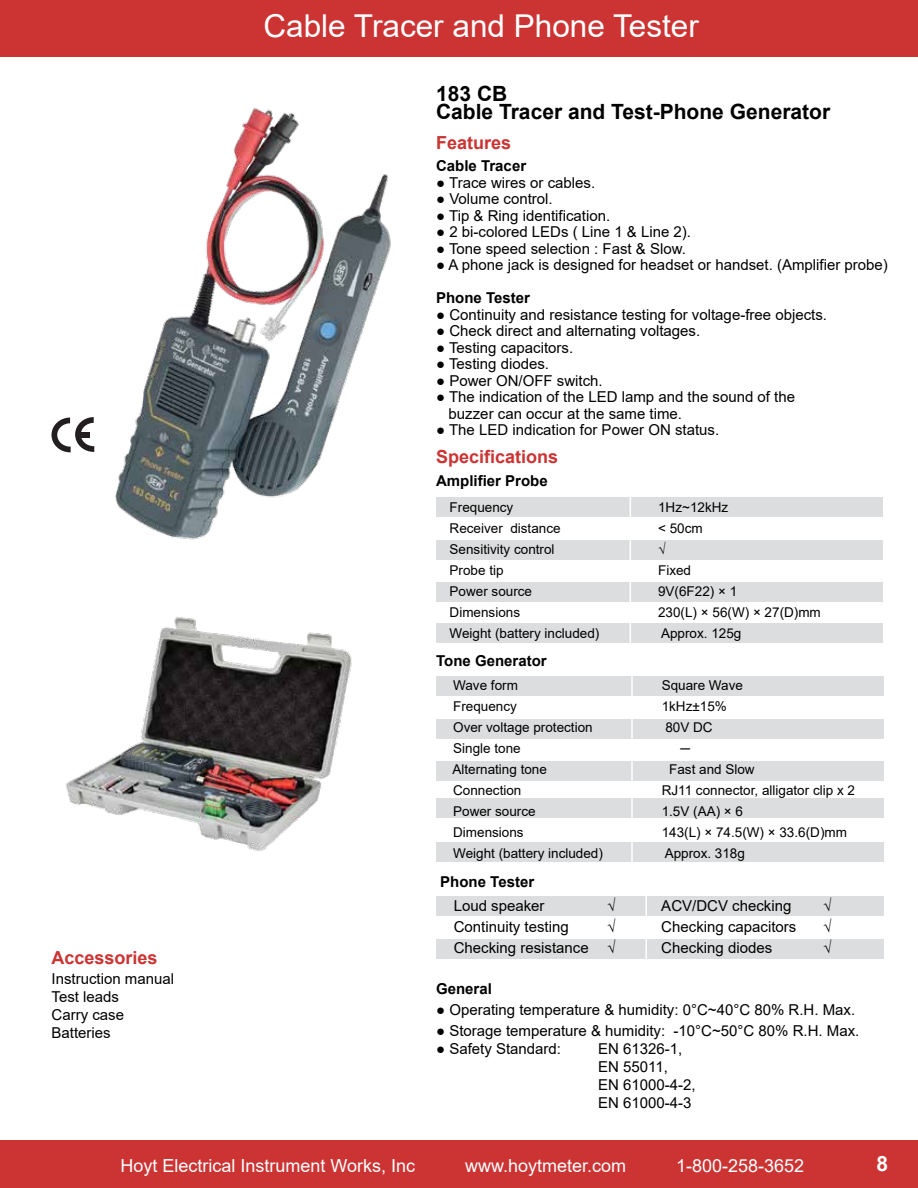
<style>
.page{position:relative;width:918px;height:1188px;background:#fff}
.page>*{position:absolute;margin:0;border:0;box-sizing:border-box;transform-origin:0 0}
.t1{font:31.5px "Arial";color:#fff}
.t2{font:700 21px/18px "Arial";color:#000}
.t3{font:700 21px "Arial";color:#fff}
.t4{font:18px "Arial";color:#fff}
.t5{font:700 18px "Arial";color:#c33}
.t6{font:15px/18px "Arial";color:#000}
.t7{font:700 15px "Arial";color:#000}
.t8{font:13.5px "Arial";color:#000}
</style>
<div class="page">
<img style="left:66px;top:616px;width:286px;height:235px">
<div style="left:436px;top:896px;width:447px;height:20px;background:#dcddde"></div>
<div style="left:436px;top:939px;width:447px;height:20px;background:#dcddde"></div>
<hr style="left:646px;top:887px;width:1px;height:82px;background:#fff">
<div style="left:436px;top:676px;width:448px;height:20px;background:#dcddde"></div>
<div style="left:436px;top:719px;width:448px;height:20px;background:#dcddde"></div>
<div style="left:436px;top:761px;width:448px;height:20px;background:#dcddde"></div>
<div style="left:436px;top:798px;width:448px;height:20px;background:#dcddde"></div>
<div style="left:436px;top:842px;width:448px;height:20px;background:#dcddde"></div>
<hr style="left:631px;top:671px;width:2px;height:194px;background:#fff">
<div style="left:436px;top:497px;width:446px;height:20px;background:#dcddde"></div>
<div style="left:436px;top:540px;width:446px;height:20px;background:#dcddde"></div>
<div style="left:436px;top:582px;width:446px;height:20px;background:#dcddde"></div>
<div style="left:436px;top:623px;width:446px;height:20px;background:#dcddde"></div>
<hr style="left:630px;top:489px;width:1px;height:159px;background:#fff">
<img style="left:114px;top:107px;width:277px;height:433px">
<svg style="left:52px;top:417px;width:42px;height:35px"></svg>
<div style="left:0;top:0;width:918px;height:57px;background:#c33"></div>
<div style="left:0;top:1140px;width:918px;height:48px;background:#c33"></div>
<h1 class="t1" style="left:264px;top:4px;width:437px">Cable Tracer and Phone Tester</h1>
<h2 class="t2" style="left:436px;top:85px;width:396px">183 CB<br>Cable Tracer and Test-Phone Generator</h2>
<p class="t5" style="left:436px;top:130px;width:77px">Features</p>
<p class="t7" style="left:436px;top:156px;width:92px">Cable Tracer</p>
<p class="t6" style="left:436px;top:173px;width:161px">● Trace wires or cables.</p>
<p class="t6" style="left:436px;top:190px;width:118px">● Volume control.</p>
<p class="t6" style="left:436px;top:206px;width:176px">● Tip &amp; Ring identification.</p>
<p class="t6" style="left:436px;top:223px;width:256px">● 2 bi-colored LEDs ( Line 1 &amp; Line 2).</p>
<p class="t6" style="left:436px;top:239px;width:251px">● Tone speed selection : Fast &amp; Slow.</p>
<p class="t6" style="left:436px;top:256px;width:453px">● A phone jack is designed for headset or handset. (Amplifier probe)</p>
<p class="t7" style="left:436px;top:288px;width:95px">Phone Tester</p>
<p class="t6" style="left:436px;top:305px;width:392px">● Continuity and resistance testing for voltage-free objects.</p>
<p class="t6" style="left:436px;top:322px;width:266px">● Check direct and alternating voltages.</p>
<p class="t6" style="left:436px;top:338px;width:139px">● Testing capacitors.</p>
<p class="t6" style="left:436px;top:355px;width:115px">● Testing diodes.</p>
<p class="t6" style="left:436px;top:371px;width:168px">● Power ON/OFF switch.</p>
<p class="t6" style="left:449px;top:389px;width:348px;line-height:16.5px;text-indent:-13px">● The indication of the LED lamp and the sound of the buzzer can occur at the same time.</p>
<p class="t6" style="left:436px;top:421px;width:285px">● The LED indication for Power ON status.</p>
<p class="t5" style="left:436px;top:444px;width:124px">Specifications</p>
<p class="t7" style="left:436px;top:470px;width:113px">Amplifier Probe</p>
<p class="t8" style="left:450px;top:498px;width:65px">Frequency</p>
<p class="t8" style="left:658px;top:498px;width:72px">1Hz~12kHz</p>
<p class="t8" style="left:450px;top:519px;width:113px">Receiver distance</p>
<p class="t8" style="left:658px;top:519px;width:46px">&lt; 50cm</p>
<p class="t8" style="left:450px;top:540px;width:107px">Sensitivity control</p>
<p class="t8" style="left:658px;top:540px;width:9px">√</p>
<p class="t8" style="left:450px;top:561px;width:56px">Probe tip</p>
<p class="t8" style="left:658px;top:561px;width:35px">Fixed</p>
<p class="t8" style="left:450px;top:582px;width:84px">Power source</p>
<p class="t8" style="left:658px;top:582px;width:81px">9V(6F22) × 1</p>
<p class="t8" style="left:450px;top:603px;width:72px">Dimensions</p>
<p class="t8" style="left:658px;top:603px;width:164px">230(L) × 56(W) × 27(D)mm</p>
<p class="t8" style="left:450px;top:624px;width:151px">Weight (battery included)</p>
<p class="t8" style="left:661px;top:624px;width:82px">Approx. 125g</p>
<p class="t7" style="left:436px;top:650px;width:112px">Tone Generator</p>
<p class="t8" style="left:453px;top:676px;width:66px">Wave form</p>
<p class="t8" style="left:662px;top:676px;width:83px">Square Wave</p>
<p class="t8" style="left:453px;top:697px;width:65px">Frequency</p>
<p class="t8" style="left:662px;top:697px;width:67px">1kHz±15%</p>
<p class="t8" style="left:453px;top:718px;width:141px">Over voltage protection</p>
<p class="t8" style="left:665px;top:718px;width:49px">80V DC</p>
<p class="t8" style="left:453px;top:739px;width:69px">Single tone</p>
<p class="t8" style="left:680px;top:739px;width:11px">─</p>
<p class="t8" style="left:452px;top:760px;width:96px">Alternating tone</p>
<p class="t8" style="left:669px;top:760px;width:87px">Fast and Slow</p>
<p class="t8" style="left:453px;top:781px;width:70px">Connection</p>
<p class="t8" style="left:662px;top:781px;width:195px">RJ11 connector, alligator clip x 2</p>
<p class="t8" style="left:453px;top:802px;width:84px">Power source</p>
<p class="t8" style="left:662px;top:802px;width:83px">1.5V (AA) × 6</p>
<p class="t8" style="left:453px;top:823px;width:72px">Dimensions</p>
<p class="t8" style="left:662px;top:823px;width:187px">143(L) × 74.5(W) × 33.6(D)mm</p>
<p class="t8" style="left:453px;top:844px;width:151px">Weight (battery included)</p>
<p class="t8" style="left:665px;top:844px;width:82px">Approx. 318g</p>
<p class="t5" style="left:52px;top:945px;width:108px">Accessories</p>
<p class="t6" style="left:52px;top:970px;width:124px">Instruction manual<br>Test leads<br>Carry case<br>Batteries</p>
<p class="t7" style="left:440px;top:871px;width:95px">Phone Tester</p>
<p class="t6" style="left:454px;top:897px;width:92px">Loud speaker</p>
<p class="t6" style="left:607px;top:897px;width:10px">√</p>
<p class="t6" style="left:661px;top:897px;width:132px">ACV/DCV checking</p>
<p class="t6" style="left:823px;top:897px;width:10px">√</p>
<p class="t6" style="left:454px;top:918px;width:117px">Continuity testing</p>
<p class="t6" style="left:607px;top:918px;width:10px">√</p>
<p class="t6" style="left:661px;top:918px;width:137px">Checking capacitors</p>
<p class="t6" style="left:823px;top:918px;width:10px">√</p>
<p class="t6" style="left:454px;top:939px;width:163px">Checking resistance √</p>
<p class="t6" style="left:661px;top:939px;width:112px">Checking diodes</p>
<p class="t6" style="left:823px;top:939px;width:10px">√</p>
<p class="t7" style="left:436px;top:978px;width:57px">General</p>
<p class="t6" style="left:436px;top:1001px;width:421px">● Operating temperature &amp; humidity: 0°C~40°C 80% R.H. Max.</p>
<p class="t6" style="left:436px;top:1022px;width:425px">● Storage temperature &amp; humidity: -10°C~50°C 80% R.H. Max.</p>
<p class="t6" style="left:436px;top:1040px;width:126px">● Safety Standard:</p>
<p class="t6" style="left:598px;top:1040px;width:99px">EN 61326-1,<br>EN 55011,<br>EN 61000-4-2,<br>EN 61000-4-3</p>
<p class="t4" style="left:120px;top:1154px;width:296px">Hoyt Electrical Instrument Works, Inc</p>
<p class="t4" style="left:465px;top:1154px;width:163px">www.hoytmeter.com</p>
<p class="t4" style="left:676px;top:1154px;width:130px">1-800-258-3652</p>
<h2 class="t3" style="left:877px;top:1149px;width:13px">8</h2>
</div>
